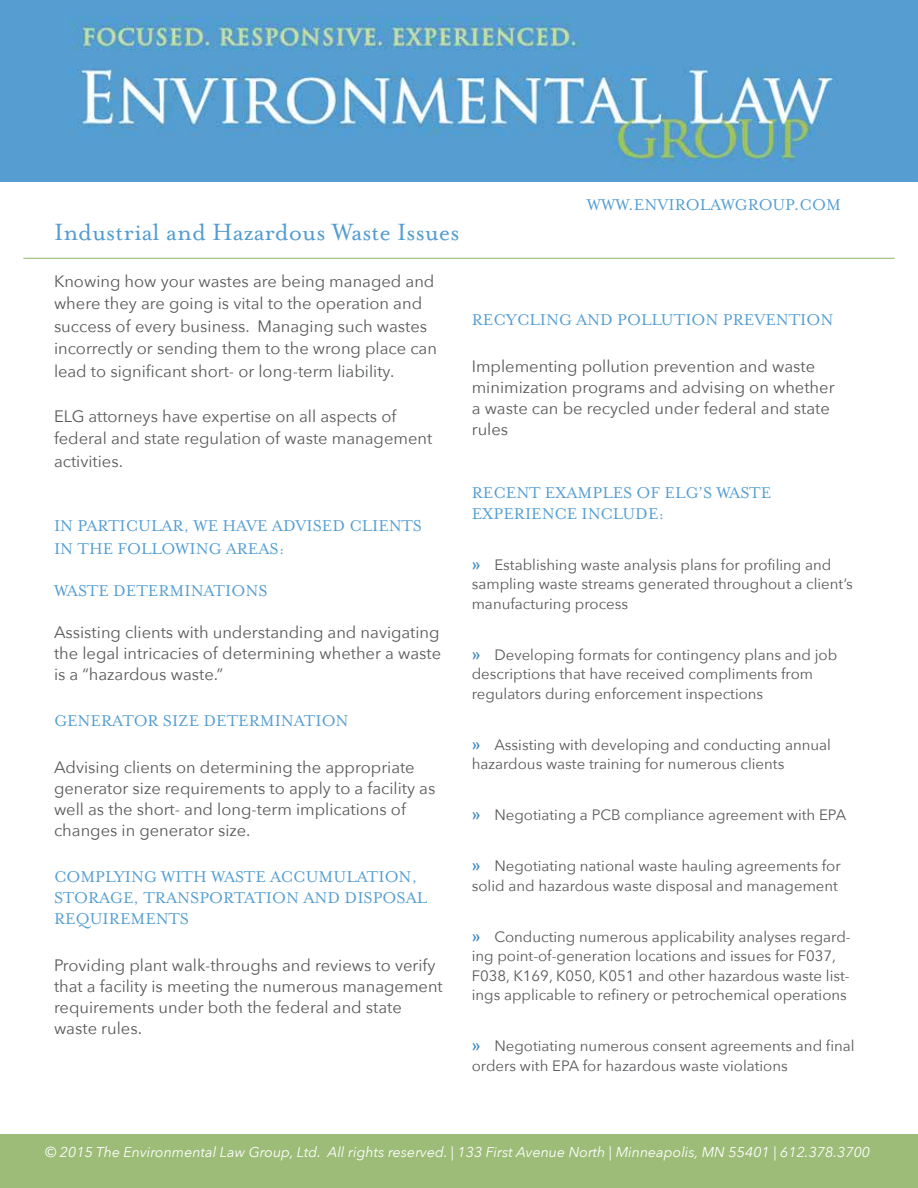
<style>
.page{position:relative;width:918px;height:1188px;background:#fff}
.page>*{position:absolute;margin:0;border:0;box-sizing:border-box;transform-origin:0 0}
.t1{font:27px "Mrs Eaves Roman";color:#549dd0}
.t2{font:18px/21px "Mrs Eaves Roman";color:#549dd0}
.t3{font:16.5px/21px "Avenir Next";color:#58595b}
.t4{font:15px/19.5px "Avenir Next";color:#58595b}
.t5{font:italic 14.25px "Avenir Next";color:#fff}
.s1{font-family:"Brandon Grotesque";font-size:21px;color:#3e8ac4}
</style>
<div class="page">
<div style="left:0;top:1134px;width:918px;height:54px;background:#9cbc77"></div>
<hr style="left:23px;top:258px;width:872px;height:1px;background:#9cbc77">
<img style="left:0;top:0;width:918px;height:182px">
<h1 class="t1" style="left:54px;top:217px;width:407px">INDUSTRIAL AND HAZARDOUS WASTE ISSUES</h1>
<p class="t3" style="left:54px;top:269px;width:385px;line-height:22.5px">Knowing how your wastes are being managed and where they are going is vital to the operation and success of every business. Managing such wastes incorrectly or sending them to the wrong place can lead to significant short- or long-term liability.</p>
<p class="t3" style="left:54px;top:404px;width:380px;line-height:22.5px">ELG attorneys have expertise on all aspects of federal and state regulation of waste management activities.</p>
<p class="t2" style="left:54px;top:515px;width:370px;line-height:22.5px">IN PARTICULAR, WE HAVE ADVISED CLIENTS<br>IN THE FOLLOWING AREAS:</p>
<p class="t2" style="left:54px;top:580px;width:213px">WASTE DETERMINATIONS</p>
<p class="t3" style="left:54px;top:621px;width:389px;text-align:justify">Assisting clients with understanding and navigating the legal intricacies of determining whether a waste is a “hazardous waste.”</p>
<p class="t2" style="left:54px;top:711px;width:296px">GENERATOR SIZE DETERMINATION</p>
<p class="t3" style="left:54px;top:756px;width:383px">Advising clients on determining the appropriate generator size requirements to apply to a facility as well as the short- and long-term implications of changes in generator size.</p>
<p class="t2" style="left:54px;top:867px;width:375px">COMPLYING WITH WASTE ACCUMULATION,<br>STORAGE, TRANSPORTATION AND DISPOSAL<br>REQUIREMENTS</p>
<p class="t3" style="left:54px;top:954px;width:390px">Providing plant walk-throughs and reviews to verify that a facility is meeting the numerous management requirements under both the federal and state waste rules.</p>
<p class="t2" style="left:587px;top:194px;width:256px">WWW.ENVIROLAWGROUP.COM</p>
<p class="t2" style="left:472px;top:310px;width:363px">RECYCLING AND POLLUTION PREVENTION</p>
<p class="t3" style="left:472px;top:355px;width:364px">Implementing pollution prevention and waste minimization programs and advising on whether a waste can be recycled under federal and state rules</p>
<p class="t2" style="left:472px;top:482px;width:205px">RECENT EXAMPLES OF ELG</p>
<p class="t2" style="left:699px;top:482px;width:74px">’S WASTE</p>
<p class="t2" style="left:472px;top:503px;width:194px">EXPERIENCE INCLUDE:</p>
<p class="t4" style="left:472px;top:554px;width:383px"><span class="s1">»</span> Establishing waste analysis plans for profiling and sampling waste streams generated throughout a client’s manufacturing process</p>
<p class="t4" style="left:472px;top:644px;width:367px"><span class="s1">»</span> Developing formats for contingency plans and job descriptions that have received compliments from regulators during enforcement inspections</p>
<p class="t4" style="left:472px;top:734px;width:361px"><span class="s1">»</span> Assisting with developing and conducting annual hazardous waste training for numerous clients</p>
<p class="t4" style="left:472px;top:805px;width:376px"><span class="s1">»</span> Negotiating a PCB compliance agreement with EPA</p>
<p class="t4" style="left:472px;top:856px;width:371px"><span class="s1">»</span> Negotiating national waste hauling agreements for solid and hazardous waste disposal and management</p>
<p class="t4" style="left:472px;top:926px;width:381px"><span class="s1">»</span> Conducting numerous applicability analyses regard&shy;ing point-of-generation locations and issues for F037, F038, K169, K050, K051 and other hazardous waste list&shy;ings applicable to refinery or petrochemical operations</p>
<p class="t4" style="left:472px;top:1036px;width:384px"><span class="s1">»</span> Negotiating numerous consent agreements and final orders with EPA for hazardous waste violations</p>
<p class="t5" style="left:45px;top:1140px;width:827px">© 2015 The Environmental Law Group, Ltd. All rights reserved. | 133 First Avenue North | Minneapolis, MN 55401 | 612.378.3700</p>
</div>
